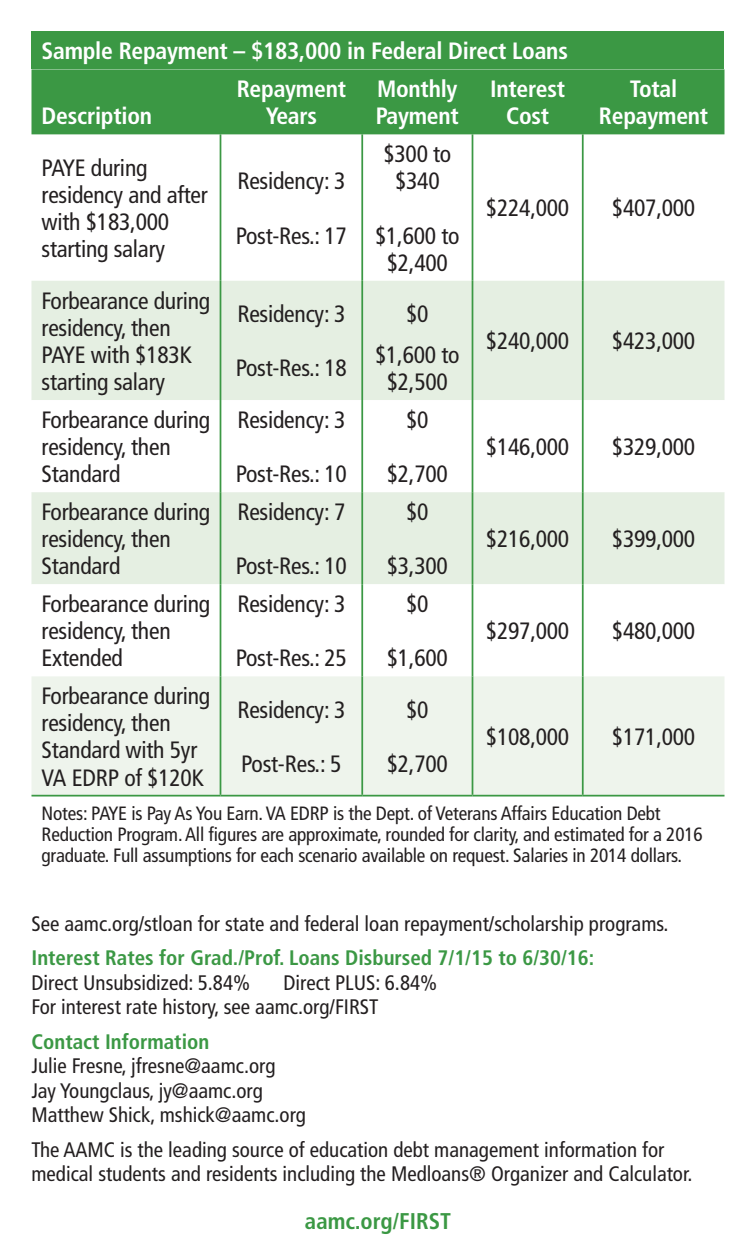
<style>
.page{position:relative;width:756px;height:1260px;background:#fff}
.page>*{position:absolute;margin:0;border:0;box-sizing:border-box;transform-origin:0 0}
.Frutiger_7_on_8_Cond{font:condensed 23.8px/27.3px "Frutiger";letter-spacing:-.01em;color:#231f20}
.Heads_7pt_Bold_Cond{font:700 condensed 23.8px/27.3px "Frutiger";letter-spacing:-.01em;color:#fff;text-align:center}
.Frutiger_7_on_8_Cond-2{font:700 condensed 22.75px "Frutiger";color:#3b9844}
.Frutiger_7_on_8_Cond-3{font:condensed 21px/24.5px "Frutiger";color:#231f20}
.Heads_7pt_Bold_Cond-2{font:700 condensed 21px "Frutiger";color:#3b9844}
.Source_footnote{font:condensed 19.25px/21px "Frutiger";letter-spacing:-.01em;color:#231f20}
</style>
<div class="page">
<div style="left:32px;top:32px;width:692px;height:37px;background:#3b9844"></div>
<div style="left:32px;top:69px;width:692px;height:65px;background:#3b9844"></div>
<div style="left:32px;top:281px;width:692px;height:303px;background:#e5efe2"></div>
<svg style="left:32px;top:400px;width:692px;height:92px"></svg>
<div style="left:32px;top:676px;width:692px;height:119px;background:#eef4ec"></div>
<hr style="left:220px;top:134px;width:1px;height:147px;background:#3b9844">
<hr style="left:361px;top:134px;width:2px;height:147px;background:#3b9844">
<hr style="left:472px;top:134px;width:1px;height:147px;background:#3b9844">
<hr style="left:582px;top:134px;width:2px;height:147px;background:#3b9844">
<hr style="left:220px;top:281px;width:1px;height:119px;background:#3b9844">
<hr style="left:361px;top:281px;width:2px;height:119px;background:#3b9844">
<hr style="left:472px;top:281px;width:1px;height:119px;background:#3b9844">
<hr style="left:582px;top:281px;width:2px;height:119px;background:#3b9844">
<hr style="left:220px;top:400px;width:1px;height:92px;background:#3b9844">
<hr style="left:361px;top:400px;width:2px;height:92px;background:#3b9844">
<hr style="left:472px;top:400px;width:1px;height:92px;background:#3b9844">
<hr style="left:582px;top:400px;width:2px;height:92px;background:#3b9844">
<hr style="left:220px;top:492px;width:1px;height:92px;background:#3b9844">
<hr style="left:361px;top:492px;width:2px;height:92px;background:#3b9844">
<hr style="left:472px;top:492px;width:1px;height:92px;background:#3b9844">
<hr style="left:582px;top:492px;width:2px;height:92px;background:#3b9844">
<hr style="left:220px;top:584px;width:1px;height:92px;background:#3b9844">
<hr style="left:361px;top:584px;width:2px;height:92px;background:#3b9844">
<hr style="left:472px;top:584px;width:1px;height:92px;background:#3b9844">
<hr style="left:582px;top:584px;width:2px;height:92px;background:#3b9844">
<hr style="left:220px;top:676px;width:1px;height:119px;background:#3b9844">
<hr style="left:361px;top:676px;width:2px;height:119px;background:#3b9844">
<hr style="left:472px;top:676px;width:1px;height:119px;background:#3b9844">
<hr style="left:582px;top:676px;width:2px;height:119px;background:#3b9844">
<hr style="left:32px;top:795px;width:188px;height:2px;background:#3b9844">
<hr style="left:220px;top:795px;width:142px;height:2px;background:#3b9844">
<hr style="left:362px;top:795px;width:110px;height:2px;background:#3b9844">
<hr style="left:472px;top:795px;width:111px;height:2px;background:#3b9844">
<hr style="left:583px;top:795px;width:141px;height:2px;background:#3b9844">
<p class="Heads_7pt_Bold_Cond" style="left:42px;top:37px;width:528px">Sample Repayment – $183,000 in Federal Direct Loans</p>
<p class="Heads_7pt_Bold_Cond" style="left:42px;top:102px;width:112px">Description</p>
<p class="Frutiger_7_on_8_Cond" style="left:42px;top:154px;width:168px">PAYE during residency and after with $183,000 starting salary</p>
<p class="Frutiger_7_on_8_Cond" style="left:42px;top:287px;width:170px">Forbearance during residency, then<br>PAYE with $183K starting salary</p>
<p class="Heads_7pt_Bold_Cond" style="left:237px;top:75px;width:111px">Repayment<br>Years</p>
<p class="Heads_7pt_Bold_Cond" style="left:376px;top:75px;width:85px;text-align:left">Monthly<br>Payment</p>
<p class="Heads_7pt_Bold_Cond" style="left:490px;top:75px;width:77px">Interest<br>Cost</p>
<p class="Heads_7pt_Bold_Cond" style="left:599px;top:75px;width:111px">Total<br>Repayment</p>
<p class="Frutiger_7_on_8_Cond" style="left:237px;top:168px;width:109px">Residency: 3</p>
<p class="Frutiger_7_on_8_Cond" style="left:236px;top:222px;width:113px">Post-Res.: 17</p>
<p class="Frutiger_7_on_8_Cond" style="left:237px;top:300px;width:109px">Residency: 3</p>
<p class="Frutiger_7_on_8_Cond" style="left:236px;top:355px;width:113px">Post-Res.: 18</p>
<p class="Frutiger_7_on_8_Cond" style="left:383px;top:140px;width:69px;text-align:center">$300 to $340</p>
<p class="Frutiger_7_on_8_Cond" style="left:375px;top:222px;width:86px;text-align:center">$1,600 to $2,400</p>
<p class="Frutiger_7_on_8_Cond" style="left:406px;top:300px;width:24px">$0</p>
<p class="Frutiger_7_on_8_Cond" style="left:375px;top:341px;width:86px;text-align:center">$1,600 to $2,500</p>
<p class="Frutiger_7_on_8_Cond" style="left:486px;top:195px;width:85px">$224,000</p>
<p class="Frutiger_7_on_8_Cond" style="left:612px;top:195px;width:85px">$407,000</p>
<p class="Frutiger_7_on_8_Cond" style="left:486px;top:328px;width:85px">$240,000</p>
<p class="Frutiger_7_on_8_Cond" style="left:612px;top:328px;width:85px">$423,000</p>
<p class="Frutiger_7_on_8_Cond" style="left:42px;top:406px;width:170px">Forbearance during residency, then<br>Standard</p>
<p class="Frutiger_7_on_8_Cond" style="left:237px;top:406px;width:109px">Residency: 3</p>
<p class="Frutiger_7_on_8_Cond" style="left:236px;top:460px;width:113px">Post-Res.: 10</p>
<p class="Frutiger_7_on_8_Cond" style="left:42px;top:498px;width:170px">Forbearance during residency, then<br>Standard</p>
<p class="Frutiger_7_on_8_Cond" style="left:237px;top:498px;width:109px">Residency: 7</p>
<p class="Frutiger_7_on_8_Cond" style="left:236px;top:552px;width:113px">Post-Res.: 10</p>
<p class="Frutiger_7_on_8_Cond" style="left:42px;top:590px;width:170px">Forbearance during residency, then<br>Extended</p>
<p class="Frutiger_7_on_8_Cond" style="left:237px;top:590px;width:109px">Residency: 3</p>
<p class="Frutiger_7_on_8_Cond" style="left:236px;top:645px;width:113px">Post-Res.: 25</p>
<p class="Frutiger_7_on_8_Cond" style="left:42px;top:682px;width:170px">Forbearance during residency, then<br>Standard with 5yr<br>VA EDRP of $120K</p>
<p class="Frutiger_7_on_8_Cond" style="left:237px;top:696px;width:109px">Residency: 3</p>
<p class="Frutiger_7_on_8_Cond" style="left:241px;top:750px;width:102px">Post-Res.: 5</p>
<p class="Frutiger_7_on_8_Cond" style="left:406px;top:406px;width:24px">$0</p>
<p class="Frutiger_7_on_8_Cond" style="left:387px;top:460px;width:63px">$2,700</p>
<p class="Frutiger_7_on_8_Cond" style="left:406px;top:498px;width:24px">$0</p>
<p class="Frutiger_7_on_8_Cond" style="left:387px;top:552px;width:63px">$3,300</p>
<p class="Frutiger_7_on_8_Cond" style="left:406px;top:590px;width:24px">$0</p>
<p class="Frutiger_7_on_8_Cond" style="left:387px;top:645px;width:63px">$1,600</p>
<p class="Frutiger_7_on_8_Cond" style="left:406px;top:696px;width:24px">$0</p>
<p class="Frutiger_7_on_8_Cond" style="left:387px;top:750px;width:63px">$2,700</p>
<p class="Frutiger_7_on_8_Cond" style="left:486px;top:433px;width:85px">$146,000</p>
<p class="Frutiger_7_on_8_Cond" style="left:612px;top:433px;width:85px">$329,000</p>
<p class="Frutiger_7_on_8_Cond" style="left:486px;top:525px;width:85px">$216,000</p>
<p class="Frutiger_7_on_8_Cond" style="left:612px;top:525px;width:85px">$399,000</p>
<p class="Frutiger_7_on_8_Cond" style="left:486px;top:617px;width:85px">$297,000</p>
<p class="Frutiger_7_on_8_Cond" style="left:612px;top:617px;width:85px">$480,000</p>
<p class="Frutiger_7_on_8_Cond" style="left:486px;top:723px;width:85px">$108,000</p>
<p class="Frutiger_7_on_8_Cond" style="left:612px;top:723px;width:85px">$171,000</p>
<p class="Source_footnote" style="left:42px;top:803px;width:663px">Notes: PAYE is Pay As You Earn. VA EDRP is the Dept. of Veterans Affairs Education Debt<br>Reduction Program. All figures are approximate, rounded for clarity, and estimated for a 2016 graduate. Full assumptions for each scenario available on request. Salaries in 2014 dollars.</p>
<p class="Frutiger_7_on_8_Cond-3" style="left:32px;top:911px;width:639px">See aamc.org/stloan for state and federal loan repayment/scholarship programs.</p>
<p class="Heads_7pt_Bold_Cond-2" style="left:32px;top:945px;width:564px">Interest Rates for Grad./Prof. Loans Disbursed 7/1/15 to 6/30/16:</p>
<p class="Frutiger_7_on_8_Cond-3" style="left:32px;top:970px;width:220px">Direct Unsubsidized: 5.84%</p>
<p class="Frutiger_7_on_8_Cond-3" style="left:284px;top:970px;width:155px">Direct PLUS: 6.84%</p>
<p class="Frutiger_7_on_8_Cond-3" style="left:32px;top:995px;width:349px">For interest rate history, see aamc.org/FIRST</p>
<p class="Heads_7pt_Bold_Cond-2" style="left:32px;top:1029px;width:179px">Contact Information</p>
<p class="Frutiger_7_on_8_Cond-3" style="left:32px;top:1054px;width:246px">Julie Fresne, jfresne@aamc.org</p>
<p class="Frutiger_7_on_8_Cond-3" style="left:32px;top:1078px;width:233px">Jay Youngclaus, jy@aamc.org</p>
<p class="Frutiger_7_on_8_Cond-3" style="left:32px;top:1103px;width:276px">Matthew Shick, mshick@aamc.org</p>
<p class="Frutiger_7_on_8_Cond-3" style="left:32px;top:1137px;width:662px">The AAMC is the leading source of education debt management information for medical students and residents including the Medloans® Organizer and Calculator.</p>
<p class="Frutiger_7_on_8_Cond-2" style="left:305px;top:1208px;width:148px">aamc.org/FIRST</p>
</div>
